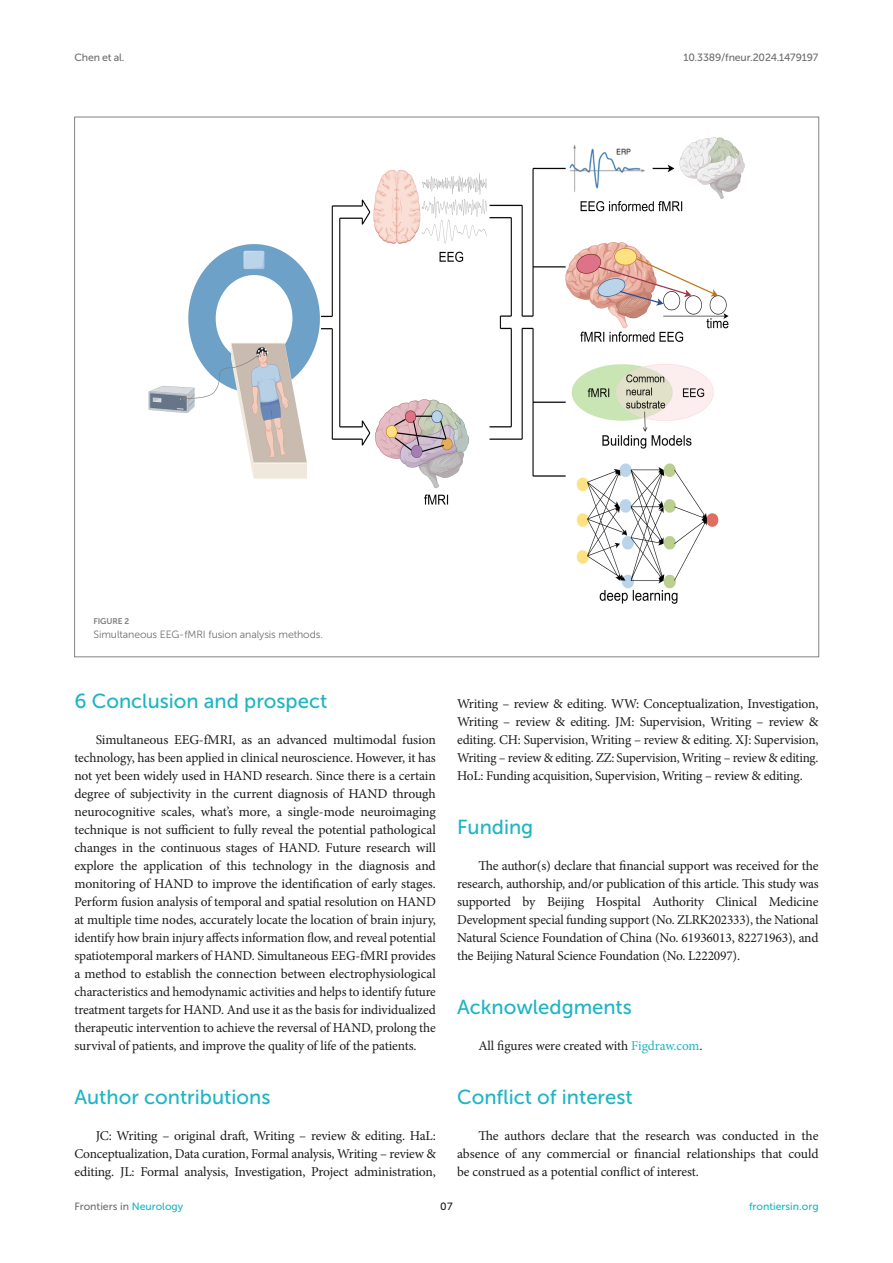
<style>
.page{position:relative;width:893px;height:1263px;background:#fff}
.page>*{position:absolute;margin:0;border:0;box-sizing:border-box;transform-origin:0 0}
.HEAD_1{font:20.25px "Museo Sans 500";color:#1db5c3}
.TEXT{font:13.5px/18px "Minion Pro";letter-spacing:-.01em;color:#1b1c1b;text-align:justify}
.NON_TEXT{font:13.5px/18px "Minion Pro";letter-spacing:-.015em;color:#1b1c1b;text-align:justify}
.TEXT_FLUSH{font:13.5px "Minion Pro";letter-spacing:-.005em;color:#1b1c1b}
.t1{font:10.5px "Museo Sans 500";letter-spacing:-.015em;color:#706f70}
.FIG_HD{font:10.5px "Museo Sans 300";letter-spacing:-.01em;color:#706f70}
.t2{font:10.5px "Museo Sans 500";color:#1db5c3}
.t3{font:10.5px "Museo Sans 500";color:#1b1c1b}
.FIG_HD-2{font:8.25px "Museo Sans 700";letter-spacing:-.01em;color:#7e7f7f}
.s1{color:#1db5c3}
</style>
<div class="page">
<img style="left:148px;top:137px;width:597px;height:467px">
<p class="t1" style="left:74px;top:51px;width:52px">Chen et al.</p>
<p class="t1" style="left:683px;top:51px;width:137px">10.3389/fneur.2024.1479197</p>
<p class="FIG_HD-2" style="left:94px;top:617px;width:37px">FIGURE 2</p>
<p class="FIG_HD" style="left:94px;top:629px;width:231px">Simultaneous EEG-fMRI fusion analysis methods.</p>
<p class="HEAD_1" style="left:74px;top:690px;width:254px">6 Conclusion and prospect</p>
<p class="TEXT" style="left:74px;top:731px;width:363px;text-indent:21px">Simultaneous EEG-fMRI, as an advanced multimodal fusion technology, has been applied in clinical neuroscience. However, it has not yet been widely used in HAND research. Since there is a certain degree of subjectivity in the current diagnosis of HAND through neurocognitive scales, what’s more, a single-mode neuroimaging technique is not sufficient to fully reveal the potential pathological changes in the continuous stages of HAND. Future research will explore the application of this technology in the diagnosis and monitoring of HAND to improve the identification of early stages.<br>Perform fusion analysis of temporal and spatial resolution on HAND at multiple time nodes, accurately locate the location of brain injury, identify how brain injury affects information flow, and reveal potential spatiotemporal markers of HAND. Simultaneous EEG-fMRI provides a method to establish the connection between electrophysiological characteristics and hemodynamic activities and helps to identify future treatment targets for HAND. And use it as the basis for individualized therapeutic intervention to achieve the reversal of HAND, prolong the survival of patients, and improve the quality of life of the patients.</p>
<p class="HEAD_1" style="left:74px;top:1086px;width:197px">Author contributions</p>
<p class="NON_TEXT" style="left:74px;top:1127px;width:363px;text-indent:21px">JC: Writing – original draft, Writing – review &amp; editing. HaL:<br>Conceptualization, Data curation, Formal analysis, Writing – review &amp; editing. JL: Formal analysis, Investigation, Project administration,</p>
<p class="NON_TEXT" style="left:457px;top:695px;width:363px">Writing – review &amp; editing. WW: Conceptualization, Investigation, Writing – review &amp; editing. JM: Supervision, Writing – review &amp; editing. CH: Supervision, Writing – review &amp; editing. XJ: Supervision, Writing – review &amp; editing. ZZ: Supervision, Writing – review &amp; editing.<br>HoL: Funding acquisition, Supervision, Writing – review &amp; editing.</p>
<p class="HEAD_1" style="left:457px;top:816px;width:78px">Funding</p>
<p class="NON_TEXT" style="left:457px;top:857px;width:363px;text-indent:21px">The author(s) declare that financial support was received for the research, authorship, and/or publication of this article. This study was supported by Beijing Hospital Authority Clinical Medicine Development special funding support (No. ZLRK202333), the National Natural Science Foundation of China (No. 61936013, 82271963), and the Beijing Natural Science Foundation (No. L222097).</p>
<p class="HEAD_1" style="left:457px;top:996px;width:176px">Acknowledgments</p>
<p class="TEXT_FLUSH" style="left:478px;top:1037px;width:226px">All figures were created with <span class="s1">Figdraw.com</span>.</p>
<p class="HEAD_1" style="left:457px;top:1086px;width:177px">Conflict of interest</p>
<p class="NON_TEXT" style="left:457px;top:1127px;width:363px;text-indent:21px">The authors declare that the research was conducted in the absence of any commercial or financial relationships that could be construed as a potential conflict of interest.</p>
<p class="t1" style="left:74px;top:1200px;width:110px">Frontiers in <span class="s1">Neurology</span></p>
<p class="t3" style="left:440px;top:1200px;width:14px">07</p>
<p class="t2" style="left:749px;top:1200px;width:71px">frontiersin.org</p>
</div>
